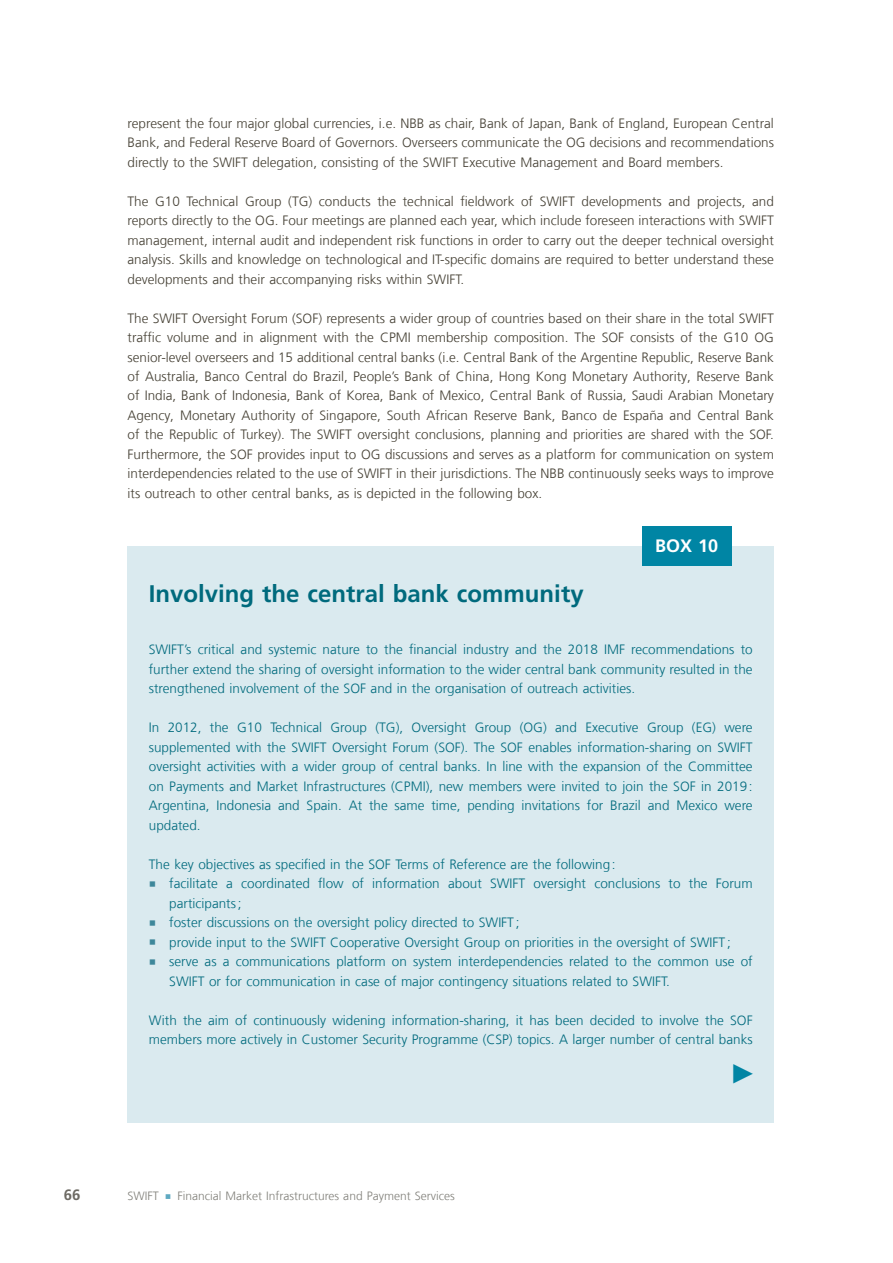
<style>
.page{position:relative;width:893px;height:1263px;background:#fff}
.page>*{position:absolute;margin:0;border:0;box-sizing:border-box;transform-origin:0 0}
.t1{font:700 24px "Frutiger LT Com";color:#006a7d}
.t2{font:700 18px "Frutiger LT Com";color:#fff}
.t3{font:700 15px "Frutiger LT Com";color:#6d6a63}
.t4{font:300 13.5px/19.5px "Frutiger LT Com";color:#454034;text-align:justify}
.t5{font:300 13.5px/19.5px "Frutiger LT Com";color:#006a7d}
.t6{font:300 12px "Frutiger LT Com";color:#81807a}
.s1{color:#3d879a}
.s2{color:#5ea9c1}
</style>
<div class="page">
<div style="left:128px;top:546px;width:646px;height:576px;background:#daeaef"></div>
<div style="left:642px;top:526px;width:89px;height:40px;background:#0085a4"></div>
<p class="t4" style="left:128px;top:113px;width:648px">represent the four major global currencies, i.e. NBB as chair, Bank of Japan, Bank of England, European Central Bank, and Federal Reserve Board of Governors. Overseers communicate the OG decisions and recommendations directly to the SWIFT delegation, consisting of the SWIFT Executive Management and Board members.</p>
<p class="t4" style="left:128px;top:191px;width:648px">The G10 Technical Group (TG) conducts the technical fieldwork of SWIFT developments and projects, and reports directly to the OG. Four meetings are planned each year, which include foreseen interactions with SWIFT management, internal audit and independent risk functions in order to carry out the deeper technical oversight analysis. Skills and knowledge on technological and IT‑specific domains are required to better understand these developments and their accompanying risks within SWIFT.</p>
<p class="t4" style="left:128px;top:308px;width:648px">The SWIFT Oversight Forum (SOF) represents a wider group of countries based on their share in the total SWIFT traffic volume and in alignment with the CPMI membership composition. The SOF consists of the G10 OG senior‑level overseers and 15 additional central banks (i.e. Central Bank of the Argentine Republic, Reserve Bank of Australia, Banco Central do Brazil, People’s Bank of China, Hong Kong Monetary Authority, Reserve Bank of India, Bank of Indonesia, Bank of Korea, Bank of Mexico, Central Bank of Russia, Saudi Arabian Monetary Agency, Monetary Authority of Singapore, South African Reserve Bank, Banco de España and Central Bank of the Republic of Turkey). The SWIFT oversight conclusions, planning and priorities are shared with the SOF.<br>Furthermore, the SOF provides input to OG discussions and serves as a platform for communication on system interdependencies related to the use of SWIFT in their jurisdictions. The NBB continuously seeks ways to improve its outreach to other central banks, as is depicted in the following box.</p>
<h2 class="t2" style="left:655px;top:535px;width:65px">BOX 10</h2>
<h1 class="t1" style="left:149px;top:579px;width:436px">Involving the central bank community</h1>
<p class="t5" style="left:149px;top:639px;width:605px;text-align:justify">SWIFT’s critical and systemic nature to the financial industry and the 2018 IMF recommendations to further extend the sharing of oversight information to the wider central bank community resulted in the strengthened involvement of the SOF and in the organisation of outreach activities.</p>
<p class="t5" style="left:149px;top:717px;width:605px;text-align:justify">In 2012, the G10 Technical Group (TG), Oversight Group (OG) and Executive Group (EG) were supplemented with the SWIFT Oversight Forum (SOF). The SOF enables information‑sharing on SWIFT oversight activities with a wider group of central banks. In line with the expansion of the Committee on Payments and Market Infrastructures (CPMI), new members were invited to join the SOF in 2019:<br>Argentina, Indonesia and Spain. At the same time, pending invitations for Brazil and Mexico were updated.</p>
<p class="t5" style="left:149px;top:854px;width:468px">The key objectives as specified in the SOF Terms of Reference are the following:</p>
<p class="t5" style="left:169px;top:873px;width:585px;text-indent:-20px"><span class="s1">○</span> facilitate a coordinated flow of information about SWIFT oversight conclusions to the Forum participants;</p>
<p class="t5" style="left:149px;top:912px;width:372px"><span class="s1">○</span> foster discussions on the oversight policy directed to SWIFT;</p>
<p class="t5" style="left:149px;top:932px;width:583px"><span class="s1">○</span> provide input to the SWIFT Cooperative Oversight Group on priorities in the oversight of SWIFT;</p>
<p class="t5" style="left:169px;top:951px;width:585px;text-indent:-20px"><span class="s1">○</span> serve as a communications platform on system interdependencies related to the common use of<br>SWIFT or for communication in case of major contingency situations related to SWIFT.</p>
<p class="t5" style="left:149px;top:1010px;width:605px">With the aim of continuously widening information‑sharing, it has been decided to involve the SOF members more actively in Customer Security Programme (CSP) topics. A larger number of central banks</p>
<p class="t3" style="left:64px;top:1186px;width:18px">66</p>
<p class="t6" style="left:128px;top:1188px;width:329px">SWIFT <span class="s2">○</span> Financial Market Infrastructures and Payment Services</p>
</div>
